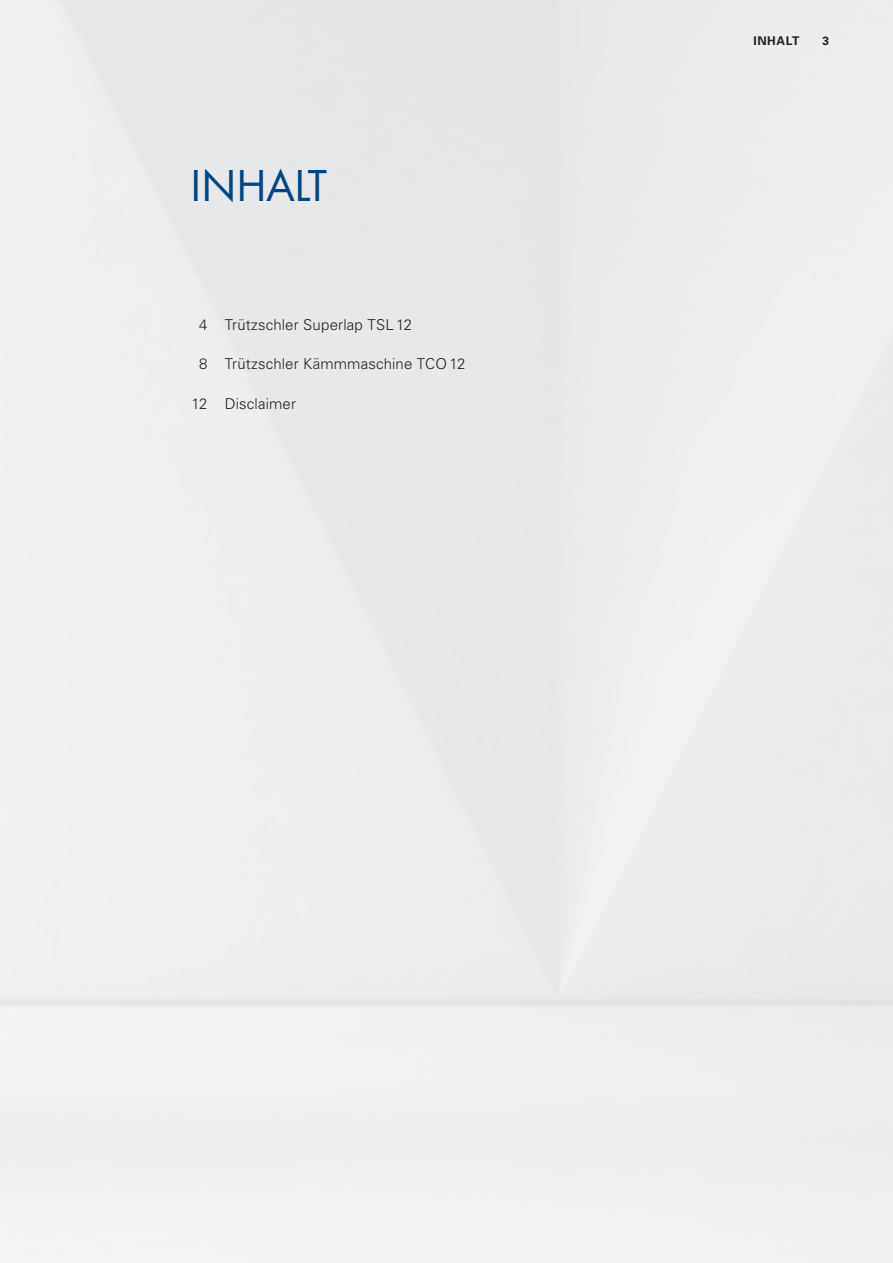
<style>
.page{position:relative;width:893px;height:1263px;background:#fff}
.page>*{position:absolute;margin:0;border:0;box-sizing:border-box;transform-origin:0 0}
.t1{font:46.5px "Futura Boo";letter-spacing:-.005em;color:#004684}
.t2{font:300 15px "Univers CE";letter-spacing:.01em;color:#231f20}
.t3{font:700 12px "Univers CE";letter-spacing:.05em;color:#231f20}
</style>
<div class="page">
<h1 class="t1" style="left:191px;top:154px;width:138px">INHALT</h1>
<p class="t2" style="left:199px;top:316px;width:214px">4 Trützschler Superlap TSL 12</p>
<p class="t2" style="left:199px;top:355px;width:268px">8 Trützschler Kämmmaschine TCO12</p>
<p class="t2" style="left:191px;top:395px;width:106px">12 Disclaimer</p>
<p class="t3" style="left:753px;top:33px;width:48px">INHALT</p>
<p class="t3" style="left:822px;top:33px;width:8px">3</p>
</div>
